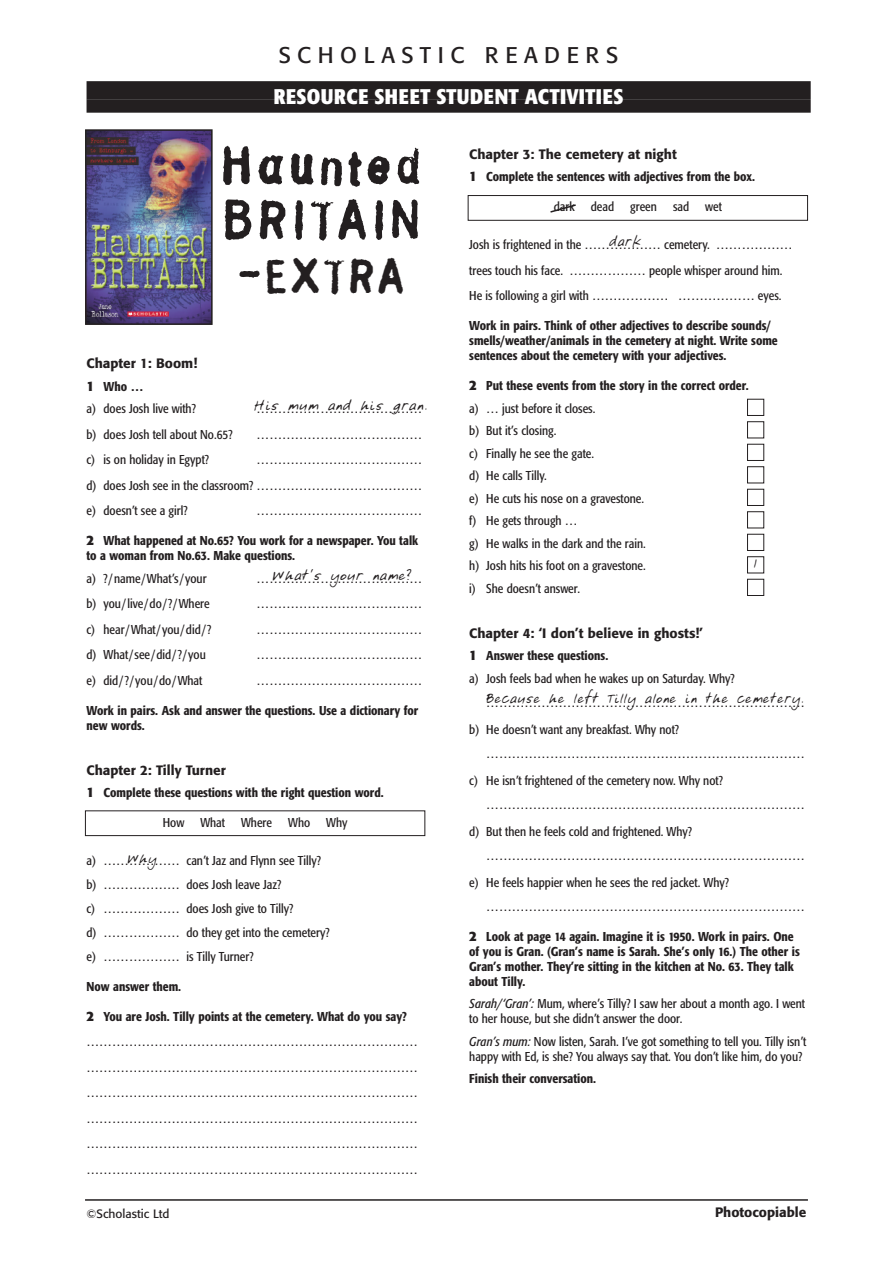
<style>
.page{position:relative;width:893px;height:1263px;background:#fff}
.page>*{position:absolute;margin:0;border:0;box-sizing:border-box;transform-origin:0 0}
.t1{font:51px/54px "Stamp Gothic";letter-spacing:.025em;color:#231f20}
.t2{font:45px "Stamp Gothic";letter-spacing:.025em;color:#231f20}
.t3{font:22.5px "Formata";letter-spacing:.29em;color:#231f20}
.t4{font:700 condensed 21px "Formata";letter-spacing:.015em;color:#fff}
.t5{font:15px "Joshs Hand";color:#231f20;scale:.95 1}
.t6{font:15px "Joshs Hand";color:#231f20}
.t7{font:14.25px "Joshs Hand";color:#231f20}
.t8{font:500 13.5px "Formata";color:#231f20}
.t9{font:condensed 12.75px/22.5px "Formata";color:#231f20}
.t10{font:500 condensed 12.75px/15px "Formata";color:#231f20}
.t11{font:12px "Formata";color:#231f20}
.s1{font-size:51px}
.s2{font-weight:700;font-stretch:normal;font-size:13.5px}
.s3{font-weight:500}
.s4{font-style:italic}
</style>
<div class="page">
<div style="left:747px;top:579px;width:17px;height:17px;border:1px solid #231f20"></div>
<div style="left:747px;top:556px;width:17px;height:17px;border:1px solid #231f20"></div>
<div style="left:747px;top:534px;width:17px;height:17px;border:1px solid #231f20"></div>
<div style="left:747px;top:511px;width:17px;height:17px;border:1px solid #231f20"></div>
<div style="left:747px;top:489px;width:17px;height:17px;border:1px solid #231f20"></div>
<div style="left:747px;top:466px;width:17px;height:17px;border:1px solid #231f20"></div>
<div style="left:747px;top:444px;width:17px;height:17px;border:1px solid #231f20"></div>
<div style="left:747px;top:421px;width:17px;height:17px;border:1px solid #231f20"></div>
<div style="left:747px;top:399px;width:17px;height:17px;border:1px solid #231f20"></div>
<div style="left:468px;top:195px;width:340px;height:26px;border:1px solid #231f20"></div>
<div style="left:87px;top:81px;width:724px;height:18px;background:#231f20"></div>
<div style="left:87px;top:99px;width:724px;height:14px;background:#231f20"></div>
<img style="left:88px;top:132px;width:122px;height:190px">
<div style="left:85px;top:129px;width:128px;height:196px;border:2px solid #231f20"></div>
<hr style="left:85px;top:1199px;width:723px;height:2px;background:#231f20">
<div style="left:85px;top:810px;width:340px;height:26px;border:1px solid #231f20"></div>
<svg style="left:550px;top:204px;width:26px;height:9px"></svg>
<h3 class="t3" style="left:279px;top:46px;width:341px">SCHOLASTIC READERS</h3>
<h3 class="t4" style="left:274px;top:88px;width:351px">RESOURCE SHEET STUDENT ACTIVITIES</h3>
<h1 class="t1" style="left:220px;top:139px;width:204px">Haunted<br>BRITAIN</h1>
<h2 class="t2" style="left:236px;top:250px;width:171px"><span class="s1">–</span>EXTRA</h2>
<p class="t8" style="left:469px;top:148px;width:209px">Chapter 3: The cemetery at night</p>
<p class="t10" style="left:469px;top:171px;width:287px"><span class="s2">1</span> Complete the sentences with adjectives from the box.</p>
<p class="t9" style="left:554px;top:197px;width:22px">dark</p>
<p class="t9" style="left:591px;top:197px;width:25px">dead</p>
<p class="t9" style="left:630px;top:197px;width:28px">green</p>
<p class="t9" style="left:673px;top:197px;width:18px">sad</p>
<p class="t9" style="left:705px;top:197px;width:18px">wet</p>
<p class="t9" style="left:469px;top:233px;width:325px;line-height:25.5px">Josh is frightened in the ……………… cemetery. ……………… trees touch his face. ……………… people whisper around him.<br>He is following a girl with ……………… ……………… eyes.</p>
<p class="t10" style="left:469px;top:319px;width:310px">Work in pairs. Think of other adjectives to describe sounds/ smells/weather/animals in the cemetery at night. Write some sentences about the cemetery with your adjectives.</p>
<p class="t9" style="left:469px;top:375px;width:281px"><span class="s2">2</span> <span class="s3">Put these events from the story in the correct order. </span>a) … just before it closes.<br>b) But it’s closing.<br>c) Finally he see the gate.<br>d) He calls Tilly.<br>e) He cuts his nose on a gravestone.<br>f) He gets through …<br>g) He walks in the dark and the rain.<br>h) Josh hits his foot on a gravestone.<br>i) She doesn’t answer.</p>
<p class="t8" style="left:469px;top:627px;width:235px">Chapter 4: ‘I don’t believe in ghosts!’</p>
<p class="t9" style="left:469px;top:645px;width:267px"><span class="s2">1</span> <span class="s3">Answer these questions.<br></span>a) Josh feels bad when he wakes up on Saturday. Why?</p>
<p class="t9" style="left:469px;top:689px;width:337px;line-height:27px;text-indent:17px">………………………………………………………………… b) He doesn’t want any breakfast. Why not?</p>
<p class="t9" style="left:469px;top:740px;width:337px;line-height:27px;text-indent:17px">………………………………………………………………… c) He isn’t frightened of the cemetery now. Why not?</p>
<p class="t9" style="left:469px;top:791px;width:337px;line-height:27px;text-indent:17px">………………………………………………………………… d) But then he feels cold and frightened. Why?</p>
<p class="t9" style="left:469px;top:842px;width:337px;line-height:27px;text-indent:17px">………………………………………………………………… e) He feels happier when he sees the red jacket. Why?</p>
<p class="t9" style="left:486px;top:896px;width:320px">…………………………………………………………………</p>
<p class="t10" style="left:469px;top:930px;width:332px"><span class="s2">2</span> Look at page 14 again. Imagine it is 1950. Work in pairs. One of you is Gran. (Gran’s name is Sarah. She’s only 16.) The other is Gran’s mother. They’re sitting in the kitchen at No. 63. They talk about Tilly.</p>
<p class="t9" style="left:469px;top:997px;width:337px;line-height:15px"><span class="s4">Sarah/‘Gran’:</span> Mum, where’s Tilly? I saw her about a month ago. I went to her house, but she didn’t answer the door.</p>
<p class="t9" style="left:469px;top:1034px;width:338px;line-height:15px"><span class="s4">Gran’s mum:</span> Now listen, Sarah. I’ve got something to tell you. Tilly isn’t happy with Ed, is she? You always say that. You don’t like him, do you?</p>
<p class="t10" style="left:469px;top:1072px;width:128px">Finish their conversation.</p>
<p class="t5" style="left:608px;top:229px;width:36px">dark</p>
<p class="t8" style="left:87px;top:358px;width:112px">Chapter 1: Boom!</p>
<p class="t9" style="left:87px;top:376px;width:111px"><span class="s2">1</span> <span class="s3">Who …<br></span>a) does Josh live with?</p>
<p class="t6" style="left:253px;top:394px;width:175px">His mum and his gran.</p>
<p class="t9" style="left:257px;top:398px;width:167px">…………………………………</p>
<p class="t9" style="left:87px;top:424px;width:148px">b) does Josh tell about No.65?</p>
<p class="t9" style="left:257px;top:424px;width:167px">…………………………………</p>
<p class="t9" style="left:87px;top:449px;width:124px">c) is on holiday in Egypt?</p>
<p class="t9" style="left:87px;top:448px;width:337px;line-height:25.5px;text-align:justify;text-indent:170px">………………………………… d) does Josh see in the classroom? ………………………………… e) doesn’t see a girl?</p>
<p class="t9" style="left:257px;top:500px;width:167px">…………………………………</p>
<p class="t10" style="left:87px;top:534px;width:333px"><span class="s2">2</span> What happened at No.65? You work for a newspaper. You talk to a woman from No.63. Make questions.</p>
<p class="t9" style="left:87px;top:568px;width:122px">a) ?/name/What’s/your</p>
<p class="t9" style="left:257px;top:568px;width:167px">…………………………………</p>
<p class="t9" style="left:87px;top:593px;width:125px">b) you/live/do/?/Where</p>
<p class="t9" style="left:257px;top:593px;width:167px">…………………………………</p>
<p class="t9" style="left:87px;top:619px;width:126px">c) hear/What/you/did/?</p>
<p class="t9" style="left:257px;top:619px;width:167px">…………………………………</p>
<p class="t9" style="left:87px;top:644px;width:121px">d) What/see/did/?/you</p>
<p class="t9" style="left:257px;top:644px;width:167px">…………………………………</p>
<p class="t9" style="left:87px;top:670px;width:117px">e) did/?/you/do/What</p>
<p class="t9" style="left:257px;top:670px;width:167px">…………………………………</p>
<p class="t10" style="left:87px;top:704px;width:333px">Work in pairs. Ask and answer the questions. Use a dictionary for new words.</p>
<p class="t8" style="left:87px;top:764px;width:141px">Chapter 2: Tilly Turner</p>
<p class="t10" style="left:87px;top:786px;width:299px"><span class="s2">1</span> Complete these questions with the right question word.</p>
<p class="t9" style="left:163px;top:812px;width:23px">How</p>
<p class="t9" style="left:200px;top:812px;width:26px">What</p>
<p class="t9" style="left:241px;top:812px;width:33px">Where</p>
<p class="t9" style="left:288px;top:812px;width:24px">Who</p>
<p class="t9" style="left:326px;top:812px;width:23px">Why</p>
<p class="t9" style="left:87px;top:849px;width:245px;line-height:24px">a) ……………… can’t Jaz and Flynn see Tilly? b) ……………… does Josh leave Jaz?<br>c) ……………… does Josh give to Tilly?<br>d) ……………… do they get into the cemetery? e) ……………… is Tilly Turner?</p>
<p class="t10" style="left:87px;top:980px;width:96px">Now answer them.</p>
<p class="t9" style="left:87px;top:1004px;width:333px;line-height:25.5px"><span class="s2">2</span> <span class="s3">You are Josh. Tilly points at the cemetery. What do you say? </span>…………………………………………………………………… …………………………………………………………………… …………………………………………………………………… …………………………………………………………………… …………………………………………………………………… ……………………………………………………………………</p>
<p class="t11" style="left:87px;top:1209px;width:85px">©Scholastic Ltd</p>
<p class="t8" style="left:715px;top:1206px;width:93px">Photocopiable</p>
<p class="t6" style="left:753px;top:552px;width:6px">1</p>
<p class="t6" style="left:272px;top:564px;width:141px">What’s your name?</p>
<p class="t5" style="left:485px;top:687px;width:336px">Because he left Tilly alone in the cemetery.</p>
<p class="t7" style="left:127px;top:847px;width:31px">Why</p>
</div>
